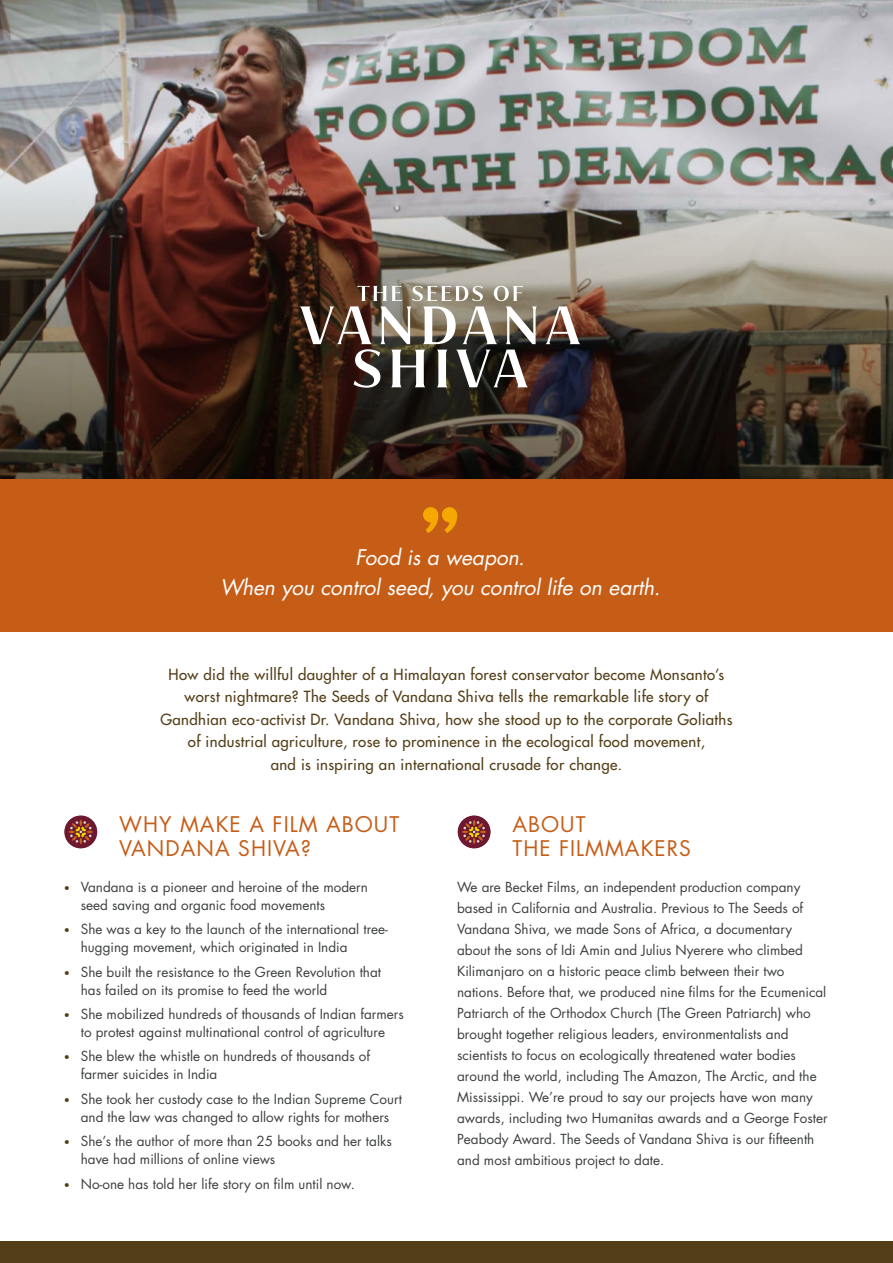
<style>
.page{position:relative;width:893px;height:1263px;background:#fff}
.page>*{position:absolute;margin:0;border:0;box-sizing:border-box;transform-origin:0 0}
.t1{font:italic 21px/30px "Futura Std";letter-spacing:-.005em;color:#fff;text-align:center}
.t2{font:21px/24px "Futura Std";letter-spacing:.05em;color:#c65d17}
.t3{font:500 15px/22.5px "Futura Std";letter-spacing:.025em;color:#533e17;text-align:center}
.t4{font:13.5px/21px "Futura Std";color:#3b3f3d}
.s1{font-size:10.5px;color:#533e17}
</style>
<div class="page">
<img style="left:0;top:0;width:893px;height:171px">
<img style="left:0;top:171px;width:893px;height:307px">
<svg style="left:545px;top:306px;width:35px;height:38px"></svg>
<svg style="left:300px;top:286px;width:237px;height:102px"></svg>
<div style="left:64px;top:815px;width:33px;height:33px;background:#6d1731;border-radius:50%"></div>
<svg style="left:68px;top:819px;width:25px;height:25px"></svg>
<div style="left:458px;top:815px;width:33px;height:33px;background:#6d1731;border-radius:50%"></div>
<svg style="left:462px;top:819px;width:25px;height:25px"></svg>
<div style="left:0;top:1242px;width:893px;height:21px;background:#533e17"></div>
<div style="left:0;top:478px;width:893px;height:153px;background:#c65d17"></div>
<svg style="left:423px;top:507px;width:34px;height:26px"></svg>
<h1 class="t1" style="left:220px;top:543px;width:442px">Food is a weapon.<br>When you control seed, you control life on earth.</h1>
<p class="t3" style="left:160px;top:663px;width:574px">How did the willful daughter of a Himalayan forest conservator become Monsanto’s worst nightmare? The Seeds of Vandana Shiva tells the remarkable life story of Gandhian eco-activist Dr. Vandana Shiva, how she stood up to the corporate Goliaths of industrial agriculture, rose to prominence in the ecological food movement,<br>and is inspiring an international crusade for change.</p>
<h1 class="t2" style="left:119px;top:813px;width:282px">WHY MAKE A FILM ABOUT<br>VANDANA SHIVA?</h1>
<h1 class="t2" style="left:512px;top:813px;width:180px">ABOUT<br>THE FILMMAKERS</h1>
<p class="t4" style="left:457px;top:876px;width:372px">We are Becket Films, an independent production company based in California and Australia. Previous to The Seeds of Vandana Shiva, we made Sons of Africa, a documentary about the sons of Idi Amin and Julius Nyerere who climbed Kilimanjaro on a historic peace climb between their two nations. Before that, we produced nine films for the Ecumenical Patriarch of the Orthodox Church (The Green Patriarch) who brought together religious leaders, environmentalists and scientists to focus on ecologically threatened water bodies around the world, including The Amazon, The Arctic, and the Mississippi. We’re proud to say our projects have won many awards, including two Humanitas awards and a George Foster Peabody Award. The Seeds of Vandana Shiva is our fifteenth and most ambitious project to date.</p>
<p class="t4" style="left:81px;top:878px;width:289px;line-height:18px;text-indent:-17px"><span class="s1">•</span> Vandana is a pioneer and heroine of the modern seed saving and organic food movements</p>
<p class="t4" style="left:81px;top:920px;width:309px;line-height:18px;text-indent:-17px"><span class="s1">•</span> She was a key to the launch of the international tree&shy;hugging movement, which originated in India</p>
<p class="t4" style="left:81px;top:963px;width:302px;line-height:18px;text-indent:-17px"><span class="s1">•</span> She built the resistance to the Green Revolution that has failed on its promise to feed the world</p>
<p class="t4" style="left:64px;top:1005px;width:342px;line-height:18px;text-align:center"><span class="s1">•</span> She mobilized hundreds of thousands of Indian farmers to protest against multinational control of agriculture</p>
<p class="t4" style="left:81px;top:1047px;width:291px;line-height:18px;text-indent:-17px"><span class="s1">•</span> She blew the whistle on hundreds of thousands of farmer suicides in India</p>
<p class="t4" style="left:64px;top:1090px;width:340px;line-height:18px;text-align:center"><span class="s1">•</span> She took her custody case to the Indian Supreme Court and the law was changed to allow rights for mothers</p>
<p class="t4" style="left:81px;top:1132px;width:312px;line-height:18px;text-indent:-17px"><span class="s1">•</span> She’s the author of more than 25 books and her talks have had millions of online views</p>
<p class="t4" style="left:64px;top:1173px;width:293px"><span class="s1">•</span> No-one has told her life story on film until now.</p>
</div>
